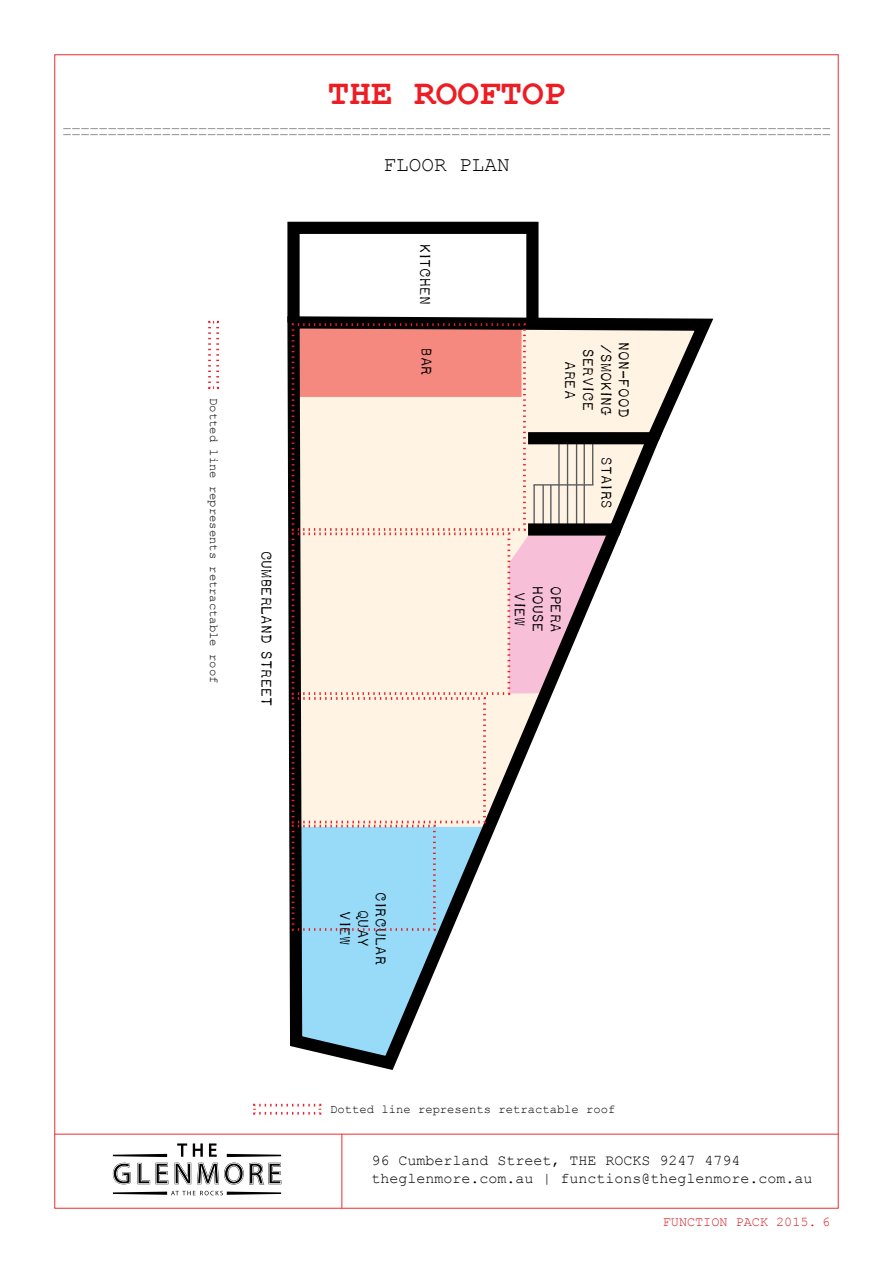
<style>
.page{position:relative;width:893px;height:1263px;background:#fff}
.page>*{position:absolute;margin:0;border:0;box-sizing:border-box;transform-origin:0 0}
.t1{font:700 36px "Courier New";color:#ed1d24}
.t2{font:21px "Courier New";color:#000}
.t3{font:15px/18px "Courier New";color:#000}
.t4{font:14.85px/17.9px "USIS1949";color:#000;text-align:center}
.t5{font:13.5px "Courier New";color:#d2232a}
.t6{font:12.15px "Courier New";color:#000}
.s1{color:#ed1d24}
</style>
<div class="page">
<hr style="left:54px;top:1134px;width:785px;height:1px;background:#ee2d2d">
<hr style="left:341px;top:1134px;width:1px;height:74px;background:#ee2d2d">
<svg style="left:113px;top:1154px;width:54px;height:3px"></svg>
<svg style="left:113px;top:1191px;width:168px;height:4px"></svg>
<svg style="left:137px;top:1163px;width:13px;height:21px"></svg>
<svg style="left:156px;top:1163px;width:12px;height:21px"></svg>
<svg style="left:175px;top:1143px;width:106px;height:41px"></svg>
<svg style="left:113px;top:1163px;width:18px;height:21px"></svg>
<svg style="left:289px;top:318px;width:425px;height:752px"></svg>
<svg style="left:208px;top:320px;width:11px;height:70px"></svg>
<svg style="left:287px;top:221px;width:384px;height:711px"></svg>
<svg style="left:253px;top:1103px;width:69px;height:12px"></svg>
<svg style="left:63px;top:128px;width:767px;height:7px"></svg>
<p class="t6" style="left:221px;top:398px;width:287px;rotate:90deg">Dotted line represents retractable roof</p>
<p class="t4" style="left:276px;top:552px;width:158px;rotate:90deg">CUMBERLAND STREET</p>
<h1 class="t1" style="left:328px;top:70px;width:239px">THE ROOFTOP</h1>
<h2 class="t2" style="left:384px;top:151px;width:128px">FLOOR PLAN</h2>
<p class="t4" style="left:435px;top:245px;width:63px;rotate:90deg">KITCHEN</p>
<p class="t4" style="left:436px;top:349px;width:29px;rotate:90deg">BAR</p>
<p class="t4" style="left:615px;top:345px;width:73px;rotate:90deg">/SMOKING</p>
<p class="t4" style="left:633px;top:343px;width:77px;rotate:90deg">NON-FOOD</p>
<p class="t4" style="left:597px;top:350px;width:64px;rotate:90deg">SERVICE<br>AREA</p>
<p class="t4" style="left:547px;top:587px;width:48px;rotate:90deg">HOUSE</p>
<p class="t4" style="left:565px;top:587px;width:49px;rotate:90deg">OPERA</p>
<p class="t4" style="left:529px;top:593px;width:36px;rotate:90deg">VIEW</p>
<p class="t4" style="left:616px;top:458px;width:53px;rotate:90deg">STAIRS</p>
<p class="t4" style="left:390px;top:893px;width:74px;rotate:90deg">CIRCULAR</p>
<p class="t4" style="left:354px;top:912px;width:36px;rotate:90deg">VIEW</p>
<p class="t4" style="left:372px;top:911px;width:39px;rotate:90deg">QUAY</p>
<p class="t6" style="left:330px;top:1101px;width:287px">Dotted line represents retractable roof</p>
<p class="t3" style="left:371px;top:1151px;width:443px">96 Cumberland Street, THE ROCKS 9247 4794 theglenmore.com.au | functions@theglenmore.com.au</p>
<p class="t5" style="left:663px;top:1213px;width:169px">FUNCTION PACK 2015. <span class="s1">6</span></p>
</div>
